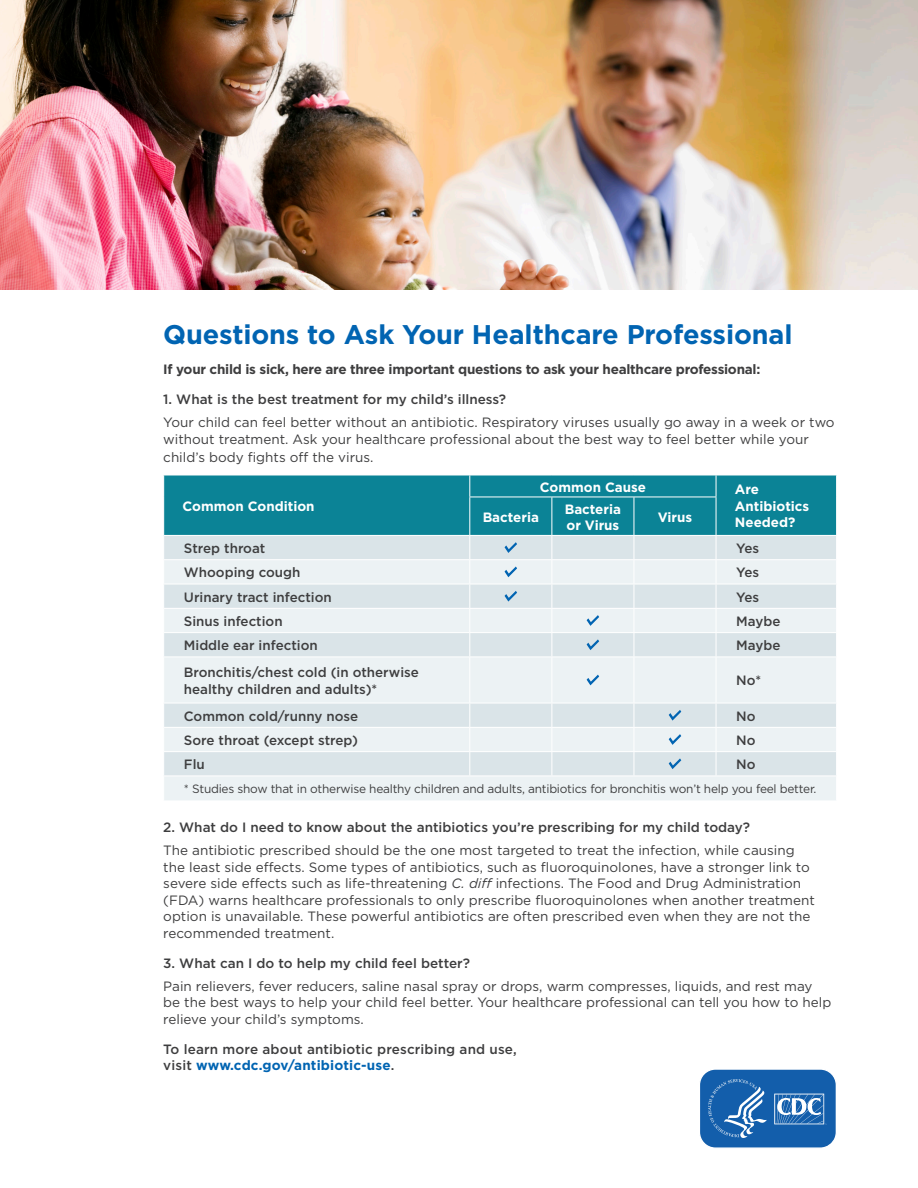
<style>
.page{position:relative;width:918px;height:1188px;background:#fff}
.page>*{position:absolute;margin:0;border:0;box-sizing:border-box;transform-origin:0 0}
.t1{font:700 27px "Gotham";letter-spacing:-.005em;color:#0164b2}
.t2{font:13.5px/16.5px "Gotham";color:#3e3e3f}
.t3{font:500 13.5px/16.5px "Gotham";color:#3e3e3f}
.t4{font:700 13.5px "Gotham";letter-spacing:-.02em;color:#3e3e3f}
.t5{font:700 13.5px/16.5px "Gotham";color:#fff}
.t6{font:12px "Gotham";letter-spacing:-.02em;color:#3e3e3f}
.s1{font-style:italic}
.s2{font-weight:700;color:#0164b2}
</style>
<div class="page">
<img style="left:0;top:0;width:918px;height:289px">
<svg style="left:164px;top:658px;width:672px;height:142px;background:#e6edf0"></svg>
<hr style="left:469px;top:657px;width:1px;height:46px;background:#fff">
<hr style="left:552px;top:657px;width:1px;height:46px;background:#fff">
<hr style="left:634px;top:657px;width:1px;height:46px;background:#fff">
<hr style="left:716px;top:657px;width:1px;height:46px;background:#fff">
<hr style="left:163px;top:703px;width:307px;height:1px;background:#fff">
<hr style="left:470px;top:703px;width:82px;height:1px;background:#fff">
<hr style="left:552px;top:703px;width:82px;height:1px;background:#fff">
<hr style="left:634px;top:703px;width:82px;height:1px;background:#fff">
<hr style="left:716px;top:703px;width:121px;height:1px;background:#fff">
<hr style="left:163px;top:727px;width:307px;height:1px;background:#fff">
<hr style="left:470px;top:727px;width:82px;height:1px;background:#fff">
<hr style="left:552px;top:727px;width:82px;height:1px;background:#fff">
<hr style="left:634px;top:727px;width:82px;height:1px;background:#fff">
<hr style="left:716px;top:727px;width:121px;height:1px;background:#fff">
<hr style="left:163px;top:751px;width:307px;height:1px;background:#fff">
<hr style="left:470px;top:751px;width:82px;height:1px;background:#fff">
<svg style="left:469px;top:703px;width:1px;height:73px"></svg>
<hr style="left:552px;top:751px;width:82px;height:1px;background:#fff">
<svg style="left:552px;top:703px;width:1px;height:73px"></svg>
<hr style="left:634px;top:751px;width:82px;height:1px;background:#fff">
<svg style="left:634px;top:703px;width:1px;height:73px"></svg>
<hr style="left:716px;top:751px;width:121px;height:1px;background:#fff">
<svg style="left:716px;top:703px;width:1px;height:73px"></svg>
<hr style="left:163px;top:776px;width:307px;height:1px;background:#fff">
<hr style="left:470px;top:776px;width:82px;height:1px;background:#fff">
<hr style="left:552px;top:776px;width:82px;height:1px;background:#fff">
<hr style="left:634px;top:776px;width:82px;height:1px;background:#fff">
<hr style="left:716px;top:776px;width:121px;height:1px;background:#fff">
<svg style="left:163px;top:475px;width:674px;height:182px;background:#9dc9d1"></svg>
<svg style="left:587px;top:675px;width:12px;height:10px"></svg>
<svg style="left:669px;top:710px;width:12px;height:11px"></svg>
<svg style="left:669px;top:734px;width:12px;height:11px"></svg>
<svg style="left:669px;top:758px;width:12px;height:11px"></svg>
<svg style="left:700px;top:1069px;width:136px;height:79px;background:#3374b6"></svg>
<h2 class="t1" style="left:163px;top:319px;width:631px">Questions to Ask Your Healthcare Professional</h2>
<p class="t4" style="left:163px;top:361px;width:599px">If your child is sick, here are three important questions to ask your healthcare professional:</p>
<p class="t3" style="left:163px;top:391px;width:344px">1. What is the best treatment for my child’s illness?</p>
<p class="t2" style="left:163px;top:414px;width:673px">Your child can feel better without an antibiotic. Respiratory viruses usually go away in a week or two without treatment. Ask your healthcare professional about the best way to feel better while your</p>
<p class="t2" style="left:163px;top:449px;width:212px">child’s body fights off the virus.</p>
<p class="t5" style="left:183px;top:497px;width:134px">Common Condition</p>
<p class="t5" style="left:540px;top:478px;width:108px">Common Cause</p>
<p class="t5" style="left:735px;top:481px;width:76px">Are<br>Antibiotics<br>Needed?</p>
<p class="t5" style="left:565px;top:500px;width:58px">Bacteria</p>
<p class="t5" style="left:566px;top:517px;width:54px">or Virus</p>
<p class="t5" style="left:483px;top:508px;width:58px">Bacteria</p>
<p class="t5" style="left:658px;top:508px;width:36px">Virus</p>
<p class="t3" style="left:184px;top:540px;width:83px">Strep throat</p>
<p class="t3" style="left:736px;top:540px;width:24px">Yes</p>
<p class="t3" style="left:184px;top:564px;width:118px">Whooping cough</p>
<p class="t3" style="left:736px;top:564px;width:24px">Yes</p>
<p class="t3" style="left:184px;top:588px;width:149px">Urinary tract infection</p>
<p class="t3" style="left:736px;top:588px;width:24px">Yes</p>
<p class="t3" style="left:184px;top:613px;width:100px">Sinus infection</p>
<p class="t3" style="left:736px;top:613px;width:46px">Maybe</p>
<p class="t3" style="left:184px;top:637px;width:135px">Middle ear infection</p>
<p class="t3" style="left:736px;top:637px;width:46px">Maybe</p>
<p class="t3" style="left:184px;top:664px;width:237px">Bronchitis/chest cold (in otherwise healthy children and adults)*</p>
<p class="t3" style="left:736px;top:672px;width:26px">No*</p>
<p class="t3" style="left:184px;top:707px;width:176px">Common cold/runny nose</p>
<p class="t3" style="left:736px;top:707px;width:21px">No</p>
<p class="t3" style="left:184px;top:732px;width:176px">Sore throat (except strep)</p>
<p class="t3" style="left:736px;top:732px;width:21px">No</p>
<p class="t3" style="left:184px;top:756px;width:22px">Flu</p>
<p class="t3" style="left:736px;top:756px;width:21px">No</p>
<p class="t6" style="left:184px;top:782px;width:634px">* Studies show that in otherwise healthy children and adults, antibiotics for bronchitis won’t help you feel better.</p>
<p class="t3" style="left:163px;top:819px;width:588px">2. What do I need to know about the antibiotics you’re prescribing for my child today?</p>
<p class="t2" style="left:163px;top:842px;width:653px">The antibiotic prescribed should be the one most targeted to treat the infection, while causing the least side effects. Some types of antibiotics, such as fluoroquinolones, have a stronger link to severe side effects such as life-threatening <span class="s1">C. diff</span> infections. The Food and Drug Administration (FDA) warns healthcare professionals to only prescribe fluoroquinolones when another treatment option is unavailable. These powerful antibiotics are often prescribed even when they are not the recommended treatment.</p>
<p class="t3" style="left:163px;top:954px;width:308px">3. What can I do to help my child feel better?</p>
<p class="t2" style="left:163px;top:978px;width:670px">Pain relievers, fever reducers, saline nasal spray or drops, warm compresses, liquids, and rest may be the best ways to help your child feel better. Your healthcare professional can tell you how to help relieve your child’s symptoms.</p>
<p class="t3" style="left:163px;top:1040px;width:355px">To learn more about antibiotic prescribing and use, visit <span class="s2">www.cdc.gov/antibiotic-use</span>.</p>
</div>
